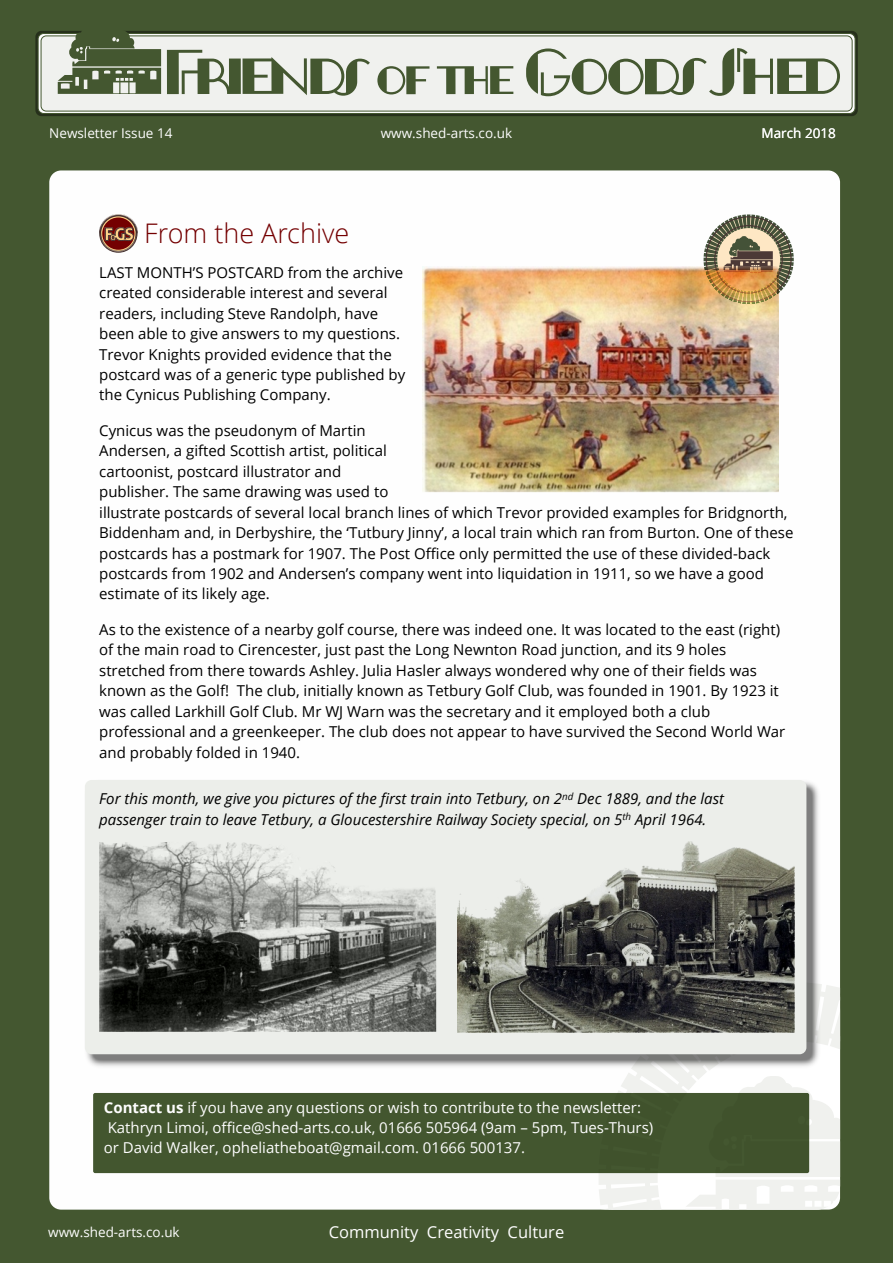
<style>
.page{position:relative;width:893px;height:1263px;background:#fff}
.page>*{position:absolute;margin:0;border:0;box-sizing:border-box;transform-origin:0 0}
.t1{font:300 27px "Open Sans";color:#740001}
.t2{font:16.5px "Open Sans";color:#fefefe}
.t3{font:15px/20.4px "Open Sans";color:#000}
.t4{font:15px/20.4px "Open Sans";color:#fefefe}
.t5{font:italic 15px/20.4px "Open Sans";color:#000}
.t6{font:13.5px "Open Sans";color:#fefefe}
.s1{font-weight:700}
</style>
<div class="page">
<div style="left:0;top:0;width:113px;height:1263px;background:#445730"></div>
<div style="left:840px;top:186px;width:53px;height:1010px;background:#445730"></div>
<div style="left:0;top:1196px;width:893px;height:67px;background:#445730"></div>
<div style="left:0;top:0;width:893px;height:186px;background:#445730"></div>
<div style="left:49px;top:170px;width:791px;height:1039px;background:#fefefe;border-radius:12px"></div>
<svg style="left:603px;top:987px;width:237px;height:222px"></svg>
<svg style="left:685px;top:1076px;width:155px;height:133px"></svg>
<div style="left:35px;top:31px;width:822px;height:85px;background:#26301b;border-radius:6px"></div>
<svg style="left:38px;top:33px;width:818px;height:81px;background:#9aa490"></svg>
<div style="left:41px;top:36px;width:811px;height:75px;background:#f0f1ee;border:1px solid #445730;border-radius:5px"></div>
<svg style="left:167px;top:50px;width:203px;height:46px"></svg>
<svg style="left:377px;top:66px;width:52px;height:28px"></svg>
<svg style="left:437px;top:66px;width:76px;height:28px"></svg>
<svg style="left:526px;top:48px;width:314px;height:48px"></svg>
<svg style="left:58px;top:31px;width:103px;height:63px"></svg>
<img style="left:85px;top:781px;width:737px;height:289px">
<div style="left:85px;top:780px;width:721px;height:274px;background:#eceeea;border-radius:7px"></div>
<svg style="left:704px;top:214px;width:90px;height:79px"></svg>
<img style="left:422px;top:266px;width:357px;height:226px">
<img style="left:99px;top:842px;width:337px;height:190px">
<img style="left:457px;top:841px;width:337px;height:191px">
<div style="left:93px;top:1093px;width:716px;height:80px;background:#445730;border-radius:2px"></div>
<img style="left:99px;top:214px;width:39px;height:38px">
<p class="t6" style="left:49px;top:128px;width:125px">Newsletter Issue 14</p>
<p class="t6" style="left:381px;top:128px;width:133px">www.shed-arts.co.uk</p>
<p class="t6" style="left:762px;top:128px;width:76px">March 2018</p>
<h1 class="t1" style="left:144px;top:223px;width:207px">From the Archive</h1>
<p class="t3" style="left:99px;top:264px;width:308px">LAST MONTH’S POSTCARD from the archive created considerable interest and several readers, including Steve Randolph, have been able to give answers to my questions.<br>Trevor Knights provided evidence that the postcard was of a generic type published by the Cynicus Publishing Company.</p>
<p class="t3" style="left:99px;top:422px;width:696px">Cynicus was the pseudonym of Martin<br>Andersen, a gifted Scottish artist, political<br>cartoonist, postcard illustrator and<br>publisher. The same drawing was used to<br>illustrate postcards of several local branch lines of which Trevor provided examples for Bridgnorth, Biddenham and, in Derbyshire, the ‘Tutbury Jinny’, a local train which ran from Burton. One of these postcards has a postmark for 1907. The Post Office only permitted the use of these divided-back postcards from 1902 and Andersen’s company went into liquidation in 1911, so we have a good estimate of its likely age.</p>
<p class="t3" style="left:99px;top:621px;width:688px">As to the existence of a nearby golf course, there was indeed one. It was located to the east (right) of the main road to Cirencester, just past the Long Newnton Road junction, and its 9 holes stretched from there towards Ashley. Julia Hasler always wondered why one of their fields was known as the Golf! The club, initially known as Tetbury Golf Club, was founded in 1901. By 1923 it was called Larkhill Golf Club. Mr WJ Warn was the secretary and it employed both a club professional and a greenkeeper. The club does not appear to have survived the Second World War and probably folded in 1940.</p>
<p class="t5" style="left:99px;top:790px;width:626px">For this month, we give you pictures of the first train into Tetbury, on 2<sup>nd</sup> Dec 1889, and the last passenger train to leave Tetbury, a Gloucestershire Railway Society special, on 5<sup>th</sup> April 1964.</p>
<p class="t4" style="left:104px;top:1098px;width:551px"><span class="s1">Contact us</span> if you have any questions or wish to contribute to the newsletter:<br>Kathryn Limoi, office@shed-arts.co.uk, 01666 505964 (9am – 5pm, Tues-Thurs) or David Walker, opheliatheboat@gmail.com. 01666 500137.</p>
<p class="t6" style="left:48px;top:1227px;width:133px">www.shed-arts.co.uk</p>
<p class="t2" style="left:329px;top:1225px;width:237px">Community Creativity Culture</p>
</div>
